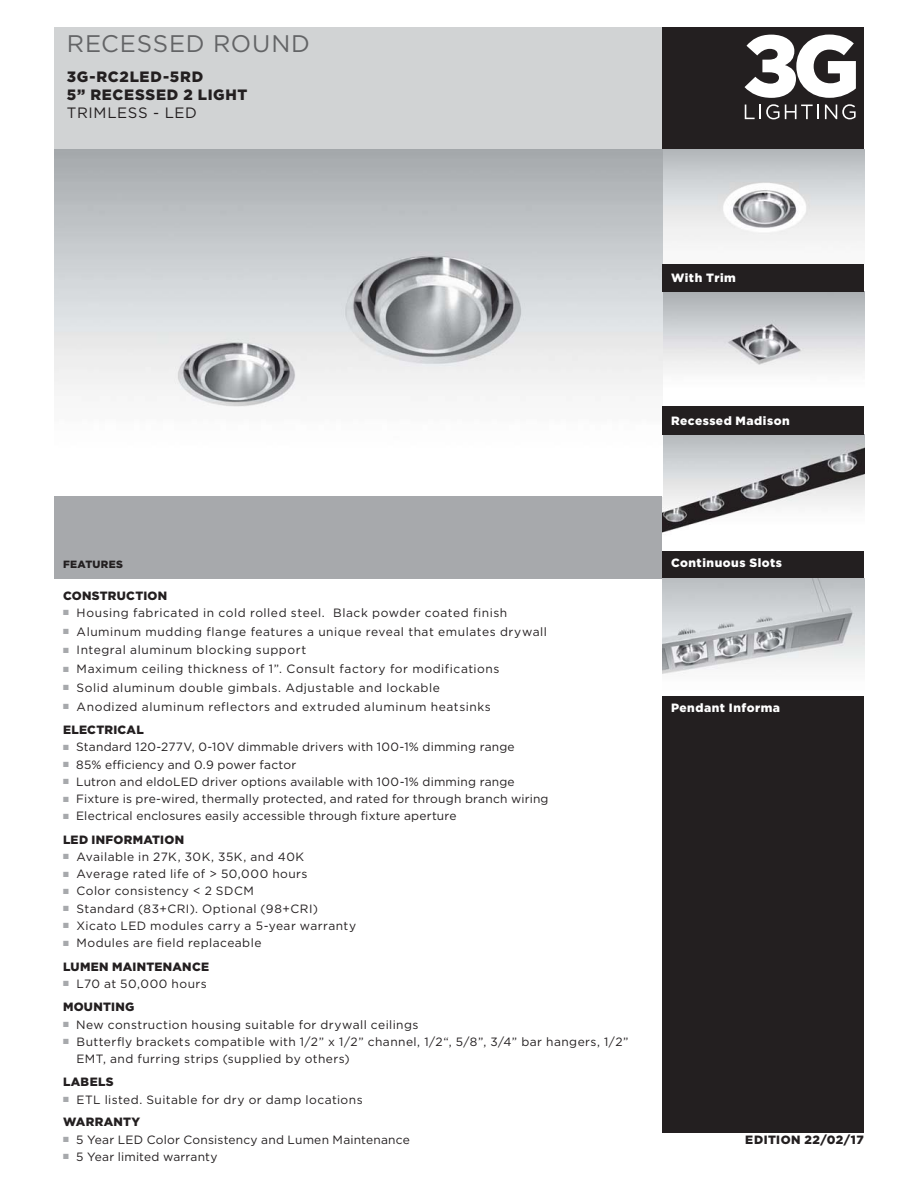
<style>
.page{position:relative;width:918px;height:1188px;background:#fff}
.page>*{position:absolute;margin:0;border:0;box-sizing:border-box;transform-origin:0 0}
.t1{font:24px "Gotham";letter-spacing:.03em;color:#636466}
.t2{font:900 15px/18px "Gotham";letter-spacing:.05em;color:#231f20}
.t3{font:15px "Gotham";letter-spacing:.04em;color:#231f20}
.t4{font:12px/17.2px "Gotham";letter-spacing:.035em;color:#231f20}
.t5{font:12px/17.2px "Gotham";letter-spacing:.015em;color:#231f20}
.t6{font:900 12px "Gotham";letter-spacing:.025em;color:#231f20}
.t7{font:900 12px "Gotham";letter-spacing:.04em;color:#fff}
.t8{font:900 10.5px "Gotham";letter-spacing:.035em;color:#231f20}
</style>
<div class="page">
<div style="left:662px;top:27px;width:202px;height:123px;background:#231f20"></div>
<div style="left:55px;top:27px;width:607px;height:123px;background:#d1d3d4"></div>
<img style="left:662px;top:150px;width:202px;height:114px">
<svg style="left:745px;top:35px;width:111px;height:63px"></svg>
<svg style="left:825px;top:104px;width:31px;height:15px"></svg>
<svg style="left:745px;top:104px;width:34px;height:15px"></svg>
<svg style="left:785px;top:105px;width:34px;height:14px"></svg>
<img style="left:662px;top:292px;width:202px;height:98px">
<img style="left:662px;top:435px;width:202px;height:98px">
<img style="left:55px;top:150px;width:607px;height:347px">
<div style="left:55px;top:497px;width:607px;height:82px;background:#a7a9ac"></div>
<div style="left:662px;top:264px;width:202px;height:28px;background:#231f20"></div>
<div style="left:662px;top:406px;width:202px;height:29px;background:#231f20"></div>
<div style="left:662px;top:551px;width:202px;height:28px;background:#231f20"></div>
<div style="left:662px;top:579px;width:202px;height:554px;background:#231f20"></div>
<img style="left:662px;top:579px;width:202px;height:116px">
<h1 class="t1" style="left:67px;top:34px;width:245px">RECESSED ROUND</h1>
<p class="t2" style="left:67px;top:69px;width:182px">3G-RC2LED-5RD<br>5” RECESSED 2 LIGHT</p>
<p class="t3" style="left:67px;top:107px;width:131px">TRIMLESS - LED</p>
<p class="t7" style="left:671px;top:274px;width:66px">With Trim</p>
<p class="t7" style="left:671px;top:416px;width:120px">Recessed Madison</p>
<p class="t8" style="left:63px;top:561px;width:62px">FEATURES</p>
<p class="t6" style="left:63px;top:591px;width:106px">CONSTRUCTION</p>
<p class="t4" style="left:77px;top:604px;width:472px;line-height:18.8px">Housing fabricated in cold rolled steel. Black powder coated finish Aluminum mudding flange features a unique reveal that emulates drywall Integral aluminum blocking support<br>Maximum ceiling thickness of 1”. Consult factory for modifications<br>Solid aluminum double gimbals. Adjustable and lockable<br>Anodized aluminum reflectors and extruded aluminum heatsinks</p>
<p class="t6" style="left:63px;top:725px;width:82px">ELECTRICAL</p>
<p class="t5" style="left:76px;top:739px;width:474px">Standard 120-277V, 0-10V dimmable drivers with 100-1% dimming range<br>85% efficiency and 0.9 power factor<br>Lutron and eldoLED driver options available with 100-1% dimming range Fixture is pre-wired, thermally protected, and rated for through branch wiring Electrical enclosures easily accessible through fixture aperture</p>
<p class="t6" style="left:63px;top:835px;width:123px">LED INFORMATION</p>
<p class="t4" style="left:77px;top:849px;width:281px">Available in 27K, 30K, 35K, and 40K Average rated life of &gt; 50,000 hours<br>Color consistency &lt; 2 SDCM<br>Standard (83+CRI). Optional (98+CRI)<br>Xicato LED modules carry a 5-year warranty Modules are field replaceable</p>
<p class="t6" style="left:63px;top:962px;width:148px">LUMEN MAINTENANCE</p>
<p class="t4" style="left:77px;top:976px;width:132px">L70 at 50,000 hours</p>
<p class="t6" style="left:63px;top:1003px;width:73px">MOUNTING</p>
<p class="t4" style="left:76px;top:1017px;width:554px">New construction housing suitable for drywall ceilings<br>Butterfly brackets compatible with 1/2” x 1/2” channel, 1/2“, 5/8”, 3/4” bar hangers, 1/2”<br>EMT, and furring strips (supplied by others)</p>
<p class="t6" style="left:63px;top:1078px;width:52px">LABELS</p>
<p class="t4" style="left:77px;top:1092px;width:288px">ETL listed. Suitable for dry or damp locations</p>
<p class="t6" style="left:63px;top:1118px;width:79px">WARRANTY</p>
<p class="t5" style="left:76px;top:1132px;width:335px">5 Year LED Color Consistency and Lumen Maintenance<br>5 Year limited warranty</p>
<p class="t7" style="left:671px;top:558px;width:112px">Continuous Slots</p>
<p class="t7" style="left:671px;top:704px;width:111px">Pendant Informa</p>
<p class="t6" style="left:745px;top:1135px;width:120px">EDITION 22/02/17</p>
</div>
